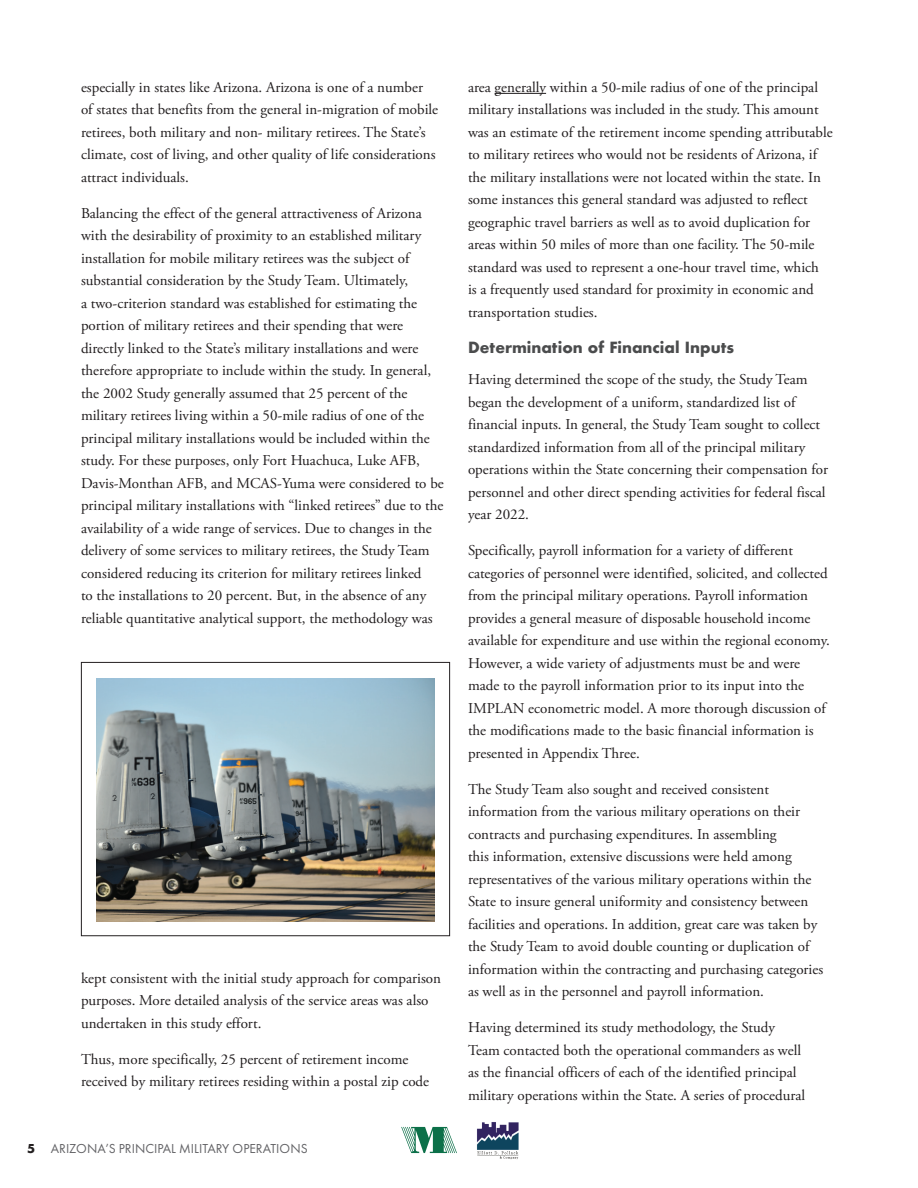
<style>
.page{position:relative;width:918px;height:1188px;background:#fff}
.page>*{position:absolute;margin:0;border:0;box-sizing:border-box;transform-origin:0 0}
.t1{font:15px/22.5px "Adobe Garamond Pro";color:#211d1e}
.t2{font:700 15px "Futura";color:#4b4c4d}
.t3{font:13.5px "Futura PT";color:#636366}
.s1{font-weight:700;color:#231f20}
</style>
<div class="page">
<svg style="left:401px;top:1127px;width:56px;height:26px"></svg>
<img style="left:477px;top:1122px;width:41px;height:37px">
<hr style="left:495px;top:93px;width:51px;height:1px;background:#211d1e">
<img style="left:81px;top:662px;width:369px;height:274px">
<p class="t1" style="left:81px;top:76px;width:359px">especially in states like Arizona. Arizona is one of a number of states that benefits from the general in-migration of mobile retirees, both military and non- military retirees. The State’s climate, cost of living, and other quality of life considerations attract individuals.</p>
<p class="t1" style="left:81px;top:202px;width:364px">Balancing the effect of the general attractiveness of Arizona with the desirability of proximity to an established military installation for mobile military retirees was the subject of substantial consideration by the Study Team. Ultimately,<br>a two-criterion standard was established for estimating the portion of military retirees and their spending that were directly linked to the State’s military installations and were therefore appropriate to include within the study. In general, the 2002 Study generally assumed that 25 percent of the military retirees living within a 50-mile radius of one of the principal military installations would be included within the study. For these purposes, only Fort Huachuca, Luke AFB, Davis-Monthan AFB, and MCAS-Yuma were considered to be principal military installations with “linked retirees” due to the availability of a wide range of services. Due to changes in the delivery of some services to military retirees, the Study Team considered reducing its criterion for military retirees linked<br>to the installations to 20 percent. But, in the absence of any reliable quantitative analytical support, the methodology was</p>
<p class="t1" style="left:81px;top:967px;width:362px">kept consistent with the initial study approach for comparison purposes. More detailed analysis of the service areas was also undertaken in this study effort.</p>
<p class="t1" style="left:81px;top:1048px;width:350px">Thus, more specifically, 25 percent of retirement income received by military retirees residing within a postal zip code</p>
<p class="t3" style="left:27px;top:1141px;width:282px"><span class="s1">5</span> ARIZONA’S PRINCIPAL MILITARY OPERATIONS</p>
<p class="t1" style="left:468px;top:76px;width:366px">area generally within a 50-mile radius of one of the principal military installations was included in the study. This amount was an estimate of the retirement income spending attributable to military retirees who would not be residents of Arizona, if the military installations were not located within the state. In some instances this general standard was adjusted to reflect geographic travel barriers as well as to avoid duplication for areas within 50 miles of more than one facility. The 50-mile standard was used to represent a one-hour travel time, which<br>is a frequently used standard for proximity in economic and transportation studies.</p>
<p class="t2" style="left:468px;top:336px;width:268px">Determination of Financial Inputs</p>
<p class="t1" style="left:468px;top:369px;width:362px">Having determined the scope of the study, the Study Team began the development of a uniform, standardized list of financial inputs. In general, the Study Team sought to collect standardized information from all of the principal military operations within the State concerning their compensation for personnel and other direct spending activities for federal fiscal year 2022.</p>
<p class="t1" style="left:468px;top:540px;width:363px">Specifically, payroll information for a variety of different categories of personnel were identified, solicited, and collected from the principal military operations. Payroll information provides a general measure of disposable household income available for expenditure and use within the regional economy.<br>However, a wide variety of adjustments must be and were made to the payroll information prior to its input into the IMPLAN econometric model. A more thorough discussion of the modifications made to the basic financial information is presented in Appendix Three.</p>
<p class="t1" style="left:468px;top:778px;width:357px">The Study Team also sought and received consistent information from the various military operations on their contracts and purchasing expenditures. In assembling<br>this information, extensive discussions were held among representatives of the various military operations within the State to insure general uniformity and consistency between facilities and operations. In addition, great care was taken by the Study Team to avoid double counting or duplication of information within the contracting and purchasing categories as well as in the personnel and payroll information.</p>
<p class="t1" style="left:468px;top:1017px;width:339px">Having determined its study methodology, the Study Team contacted both the operational commanders as well as the financial officers of each of the identified principal military operations within the State. A series of procedural</p>
</div>
